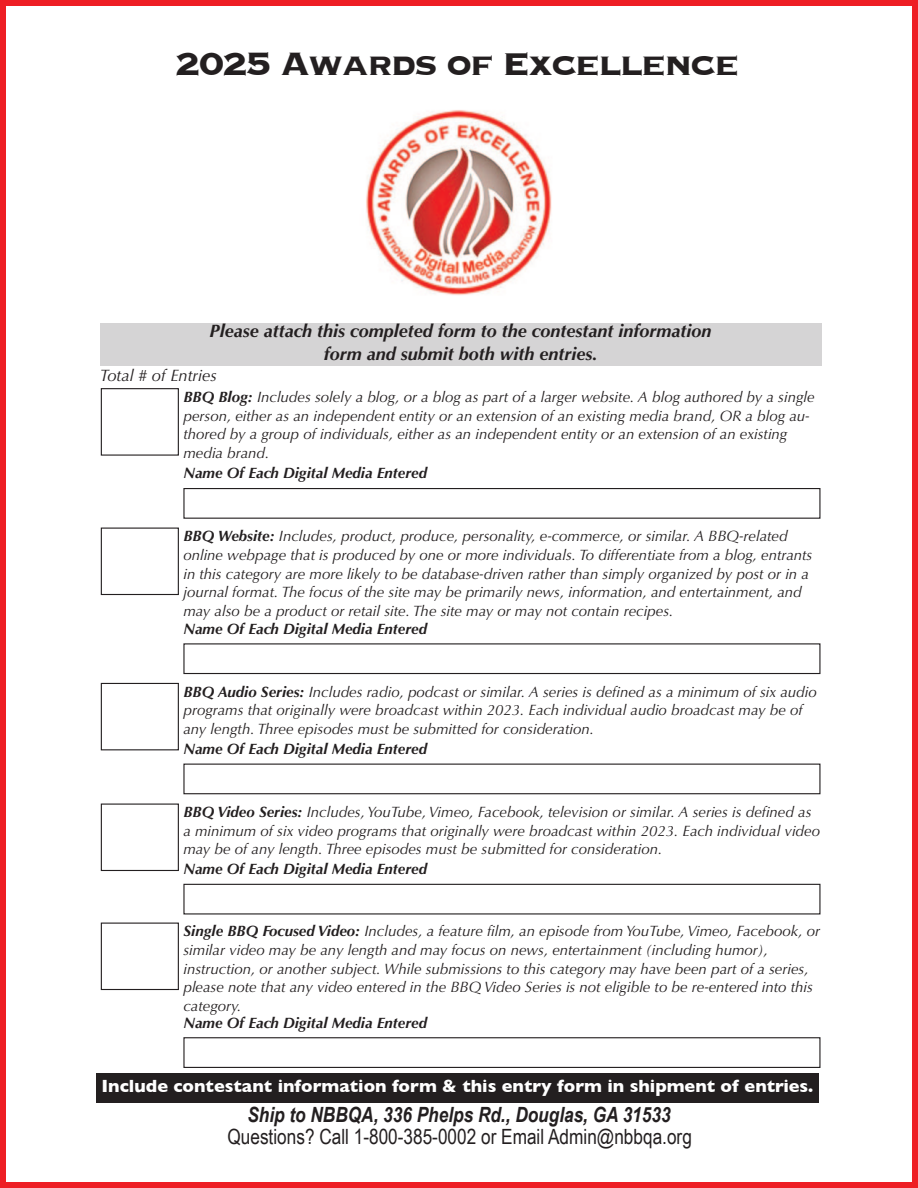
<style>
.page{position:relative;width:918px;height:1188px;background:#fff}
.page>*{position:absolute;margin:0;border:0;box-sizing:border-box;transform-origin:0 0}
.t1{font:700 42px "Copperplate";letter-spacing:-.05em;color:#231f20}
.t2{font:21px "Arial Narrow";color:#231f20}
.t3{font:italic 700 21px "Arial Narrow";color:#231f20}
.t4{font:italic 700 18px "Optima";color:#231f20}
.t5{font:700 18px "Gill Sans";color:#fff}
.t6{font:italic 16.5px "Optima";color:#231f20}
.t7{font:italic 15px/18.6px "Optima";color:#231f20}
.t8{font:italic 700 15px "Optima";color:#231f20}
.s1{font-weight:700}
</style>
<div class="page">
<div style="left:0;top:0;width:918px;height:1188px;border:6px solid #ee1e24"></div>
<div style="left:183px;top:488px;width:637px;height:31px;border:1px solid #231f20"></div>
<div style="left:100px;top:323px;width:721px;height:42px;background:#d5d4d5"></div>
<div style="left:101px;top:388px;width:78px;height:68px;border:1px solid #231f20"></div>
<img style="left:366px;top:110px;width:186px;height:185px">
<div style="left:96px;top:1073px;width:723px;height:30px;background:#231f20"></div>
<div style="left:183px;top:643px;width:638px;height:31px;border:1px solid #231f20"></div>
<div style="left:101px;top:528px;width:78px;height:67px;border:1px solid #231f20"></div>
<div style="left:183px;top:764px;width:638px;height:30px;border:1px solid #231f20"></div>
<div style="left:101px;top:683px;width:78px;height:67px;border:1px solid #231f20"></div>
<div style="left:183px;top:884px;width:638px;height:31px;border:1px solid #231f20"></div>
<div style="left:101px;top:804px;width:78px;height:67px;border:1px solid #231f20"></div>
<div style="left:183px;top:1037px;width:638px;height:31px;border:1px solid #231f20"></div>
<div style="left:101px;top:923px;width:78px;height:67px;border:1px solid #231f20"></div>
<p class="t1" style="left:175px;top:43px;width:566px">2025 Awards of Excellence</p>
<p class="t4" style="left:210px;top:321px;width:504px">Please attach this completed form to the contestant information</p>
<p class="t4" style="left:324px;top:343px;width:275px">form and submit both with entries.</p>
<p class="t6" style="left:100px;top:365px;width:118px">Total # of Entries</p>
<p class="t7" style="left:183px;top:388px;width:633px"><span class="s1">BBQ Blog:</span> Includes solely a blog, or a blog as part of a larger website. A blog authored by a single person, either as an independent entity or an extension of an existing media brand, OR a blog au&shy;thored by a group of individuals, either as an independent entity or an extension of an existing media brand.</p>
<p class="t8" style="left:183px;top:465px;width:245px">Name Of Each Digital Media Entered</p>
<p class="t7" style="left:183px;top:527px;width:606px"><span class="s1">BBQ Website:</span> Includes, product, produce, personality, e-commerce, or similar. A BBQ-related</p>
<p class="t7" style="left:183px;top:546px;width:631px">online webpage that is produced by one or more individuals. To differentiate from a blog, entrants in this category are more likely to be database-driven rather than simply organized by post or in a journal format. The focus of the site may be primarily news, information, and entertainment, and may also be a product or retail site. The site may or may not contain recipes.</p>
<p class="t8" style="left:183px;top:620px;width:245px">Name Of Each Digital Media Entered</p>
<p class="t7" style="left:183px;top:682px;width:635px"><span class="s1">BBQ Audio Series:</span> Includes radio, podcast or similar. A series is defined as a minimum of six audio programs that originally were broadcast within 2023. Each individual audio broadcast may be of any length. Three episodes must be submitted for consideration.</p>
<p class="t8" style="left:183px;top:740px;width:245px">Name Of Each Digital Media Entered</p>
<p class="t7" style="left:183px;top:803px;width:638px"><span class="s1">BBQ Video Series:</span> Includes, YouTube, Vimeo, Facebook, television or similar. A series is defined as a minimum of six video programs that originally were broadcast within 2023. Each individual video may be of any length. Three episodes must be submitted for consideration.</p>
<p class="t8" style="left:183px;top:860px;width:245px">Name Of Each Digital Media Entered</p>
<p class="t7" style="left:183px;top:922px;width:638px"><span class="s1">Single BBQ Focused Video:</span> Includes, a feature film, an episode from YouTube, Vimeo, Facebook, or similar video may be any length and may focus on news, entertainment (including humor),</p>
<p class="t7" style="left:183px;top:959px;width:631px">instruction, or another subject. While submissions to this category may have been part of a series, please note that any video entered in the BBQ Video Series is not eligible to be re-entered into this category.</p>
<p class="t8" style="left:183px;top:1014px;width:245px">Name Of Each Digital Media Entered</p>
<p class="t5" style="left:101px;top:1075px;width:713px">Include contestant information form &amp; this entry form in shipment of entries.</p>
<p class="t3" style="left:247px;top:1102px;width:425px">Ship to NBBQA, 336 Phelps Rd., Douglas, GA 31533</p>
<p class="t2" style="left:227px;top:1124px;width:466px">Questions? Call 1-800-385-0002 or Email Admin@nbbqa.org</p>
</div>
